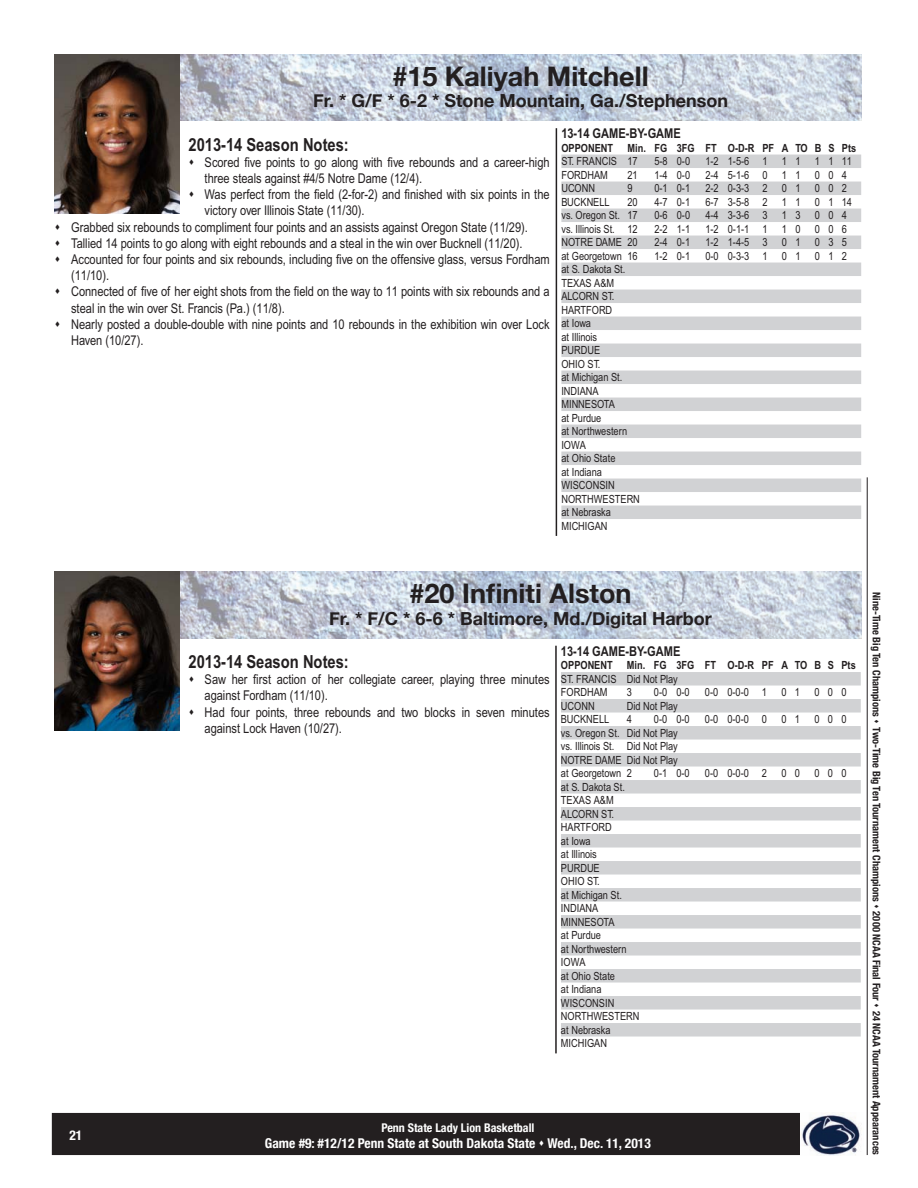
<style>
.page{position:relative;width:918px;height:1188px;background:#fff}
.page>*{position:absolute;margin:0;border:0;box-sizing:border-box;transform-origin:0 0}
.t1{font:700 27px "Helvetica Neue";color:#231f20}
.t2{font:700 18px "Helvetica Neue";color:#231f20}
.t3{font:700 18px "Arial Narrow";color:#231f20}
.t4{font:13.5px/16.2px "Arial Narrow";color:#231f20}
.t5{font:700 condensed 13.5px "Helvetica Neue";color:#fff}
.t6{font:700 13.5px "Arial Narrow";color:#231f20}
.t7{font:700 condensed 12px "Helvetica Neue";color:#fff}
.t8{font:11.25px/13.5px "Arial Narrow";color:#231f20}
.t9{font:700 11.25px "Arial Narrow";color:#231f20}
.t10{font:700 condensed 10.5px "Helvetica Neue";color:#231f20}
</style>
<div class="page">
<div style="left:53px;top:1114px;width:810px;height:40px;background:#231f20"></div>
<div style="left:52px;top:1113px;width:812px;height:42px;border:2px solid #231f20"></div>
<img style="left:800px;top:1113px;width:64px;height:42px">
<hr style="left:867px;top:477px;width:1px;height:678px;background:#231f20">
<img style="left:180px;top:54px;width:681px;height:67px">
<img style="left:55px;top:54px;width:125px;height:159px">
<img style="left:180px;top:572px;width:681px;height:66px">
<img style="left:55px;top:572px;width:125px;height:159px">
<div style="left:561px;top:155px;width:300px;height:13px;background:#d1d2d4"></div>
<div style="left:561px;top:182px;width:300px;height:13px;background:#d1d2d4"></div>
<div style="left:561px;top:209px;width:300px;height:13px;background:#d1d2d4"></div>
<div style="left:561px;top:236px;width:300px;height:13px;background:#d1d2d4"></div>
<div style="left:561px;top:263px;width:300px;height:13px;background:#d1d2d4"></div>
<div style="left:561px;top:290px;width:300px;height:13px;background:#d1d2d4"></div>
<div style="left:561px;top:317px;width:300px;height:13px;background:#d1d2d4"></div>
<div style="left:561px;top:344px;width:300px;height:13px;background:#d1d2d4"></div>
<div style="left:561px;top:371px;width:300px;height:13px;background:#d1d2d4"></div>
<div style="left:561px;top:398px;width:300px;height:13px;background:#d1d2d4"></div>
<div style="left:561px;top:425px;width:300px;height:13px;background:#d1d2d4"></div>
<div style="left:561px;top:452px;width:300px;height:13px;background:#d1d2d4"></div>
<div style="left:561px;top:479px;width:300px;height:13px;background:#d1d2d4"></div>
<div style="left:561px;top:506px;width:300px;height:13px;background:#d1d2d4"></div>
<hr style="left:556px;top:128px;width:1px;height:408px;background:#231f20">
<div style="left:561px;top:672px;width:300px;height:14px;background:#d1d2d4"></div>
<div style="left:561px;top:699px;width:300px;height:14px;background:#d1d2d4"></div>
<div style="left:561px;top:726px;width:300px;height:14px;background:#d1d2d4"></div>
<div style="left:561px;top:753px;width:300px;height:14px;background:#d1d2d4"></div>
<div style="left:561px;top:780px;width:300px;height:14px;background:#d1d2d4"></div>
<div style="left:561px;top:807px;width:300px;height:14px;background:#d1d2d4"></div>
<div style="left:561px;top:834px;width:300px;height:14px;background:#d1d2d4"></div>
<div style="left:561px;top:861px;width:300px;height:14px;background:#d1d2d4"></div>
<div style="left:561px;top:888px;width:300px;height:14px;background:#d1d2d4"></div>
<div style="left:561px;top:915px;width:300px;height:14px;background:#d1d2d4"></div>
<div style="left:561px;top:942px;width:300px;height:14px;background:#d1d2d4"></div>
<div style="left:561px;top:969px;width:300px;height:14px;background:#d1d2d4"></div>
<div style="left:561px;top:996px;width:300px;height:14px;background:#d1d2d4"></div>
<div style="left:561px;top:1023px;width:300px;height:14px;background:#d1d2d4"></div>
<hr style="left:555px;top:646px;width:2px;height:407px;background:#231f20">
<h1 class="t1" style="left:392px;top:55px;width:258px">#15 Kaliyah Mitchell</h1>
<h2 class="t2" style="left:313px;top:87px;width:417px">Fr. * G/F * 6-2 * Stone Mountain, Ga./Stephenson</h2>
<h2 class="t3" style="left:189px;top:133px;width:162px">2013-14 Season Notes:</h2>
<p class="t4" style="left:205px;top:154px;width:346px;text-indent:-16px">▲ Scored five points to go along with five rebounds and a career-high three steals against #4/5 Notre Dame (12/4).</p>
<p class="t4" style="left:205px;top:186px;width:347px;text-indent:-16px">▲ Was perfect from the field (2-for-2) and finished with six points in the victory over Illinois State (11/30).</p>
<p class="t4" style="left:55px;top:218px;width:475px">▲ Grabbed six rebounds to compliment four points and an assists against Oregon State (11/29).</p>
<p class="t4" style="left:55px;top:235px;width:470px">▲ Tallied 14 points to go along with eight rebounds and a steal in the win over Bucknell (11/20).</p>
<p class="t4" style="left:71px;top:251px;width:480px;text-indent:-16px">▲ Accounted for four points and six rebounds, including five on the offensive glass, versus Fordham (11/10).</p>
<p class="t4" style="left:71px;top:283px;width:480px;text-indent:-16px">▲ Connected of five of her eight shots from the field on the way to 11 points with six rebounds and a steal in the win over St. Francis (Pa.) (11/8).</p>
<p class="t4" style="left:71px;top:316px;width:480px;text-indent:-16px">▲ Nearly posted a double-double with nine points and 10 rebounds in the exhibition win over Lock<br>Haven (10/27).</p>
<p class="t6" style="left:561px;top:126px;width:121px">13-14 GAME-BY-GAME</p>
<p class="t9" style="left:561px;top:141px;width:53px">OPPONENT</p>
<p class="t9" style="left:627px;top:141px;width:230px">Min. FG 3FG FT O-D-R PF A TO B S Pts</p>
<p class="t8" style="left:561px;top:154px;width:78px">ST. FRANCIS 17</p>
<p class="t8" style="left:654px;top:154px;width:37px">5-8 0-0</p>
<p class="t8" style="left:705px;top:154px;width:64px">1-2 1-5-6 1</p>
<p class="t8" style="left:782px;top:154px;width:20px">1 1</p>
<p class="t8" style="left:815px;top:154px;width:39px">1 1 11</p>
<p class="t8" style="left:561px;top:168px;width:48px">FORDHAM</p>
<p class="t8" style="left:627px;top:168px;width:12px">21</p>
<p class="t8" style="left:654px;top:168px;width:37px">1-4 0-0</p>
<p class="t8" style="left:705px;top:168px;width:64px">2-4 5-1-6 0</p>
<p class="t8" style="left:782px;top:168px;width:20px">1 1</p>
<p class="t8" style="left:815px;top:168px;width:34px">0 0 4</p>
<p class="t8" style="left:561px;top:181px;width:35px">UCONN</p>
<p class="t8" style="left:627px;top:181px;width:7px">9</p>
<p class="t8" style="left:654px;top:181px;width:37px">0-1 0-1</p>
<p class="t8" style="left:705px;top:181px;width:64px">2-2 0-3-3 2</p>
<p class="t8" style="left:782px;top:181px;width:20px">0 1</p>
<p class="t8" style="left:815px;top:181px;width:34px">0 0 2</p>
<p class="t8" style="left:561px;top:195px;width:50px">BUCKNELL</p>
<p class="t8" style="left:627px;top:195px;width:12px">20</p>
<p class="t8" style="left:654px;top:195px;width:37px">4-7 0-1</p>
<p class="t8" style="left:705px;top:195px;width:64px">6-7 3-5-8 2</p>
<p class="t8" style="left:782px;top:195px;width:20px">1 1</p>
<p class="t8" style="left:815px;top:195px;width:39px">0 1 14</p>
<p class="t8" style="left:561px;top:208px;width:78px">vs. Oregon St. 17</p>
<p class="t8" style="left:654px;top:208px;width:37px">0-6 0-0</p>
<p class="t8" style="left:705px;top:208px;width:64px">4-4 3-3-6 3</p>
<p class="t8" style="left:782px;top:208px;width:20px">1 3</p>
<p class="t8" style="left:815px;top:208px;width:34px">0 0 4</p>
<p class="t8" style="left:561px;top:222px;width:78px">vs. Illinois St. 12</p>
<p class="t8" style="left:654px;top:222px;width:37px">2-2 1-1</p>
<p class="t8" style="left:705px;top:222px;width:64px">1-2 0-1-1 1</p>
<p class="t8" style="left:782px;top:222px;width:20px">1 0</p>
<p class="t8" style="left:815px;top:222px;width:34px">0 0 6</p>
<p class="t8" style="left:561px;top:235px;width:78px">NOTRE DAME 20</p>
<p class="t8" style="left:654px;top:235px;width:37px">2-4 0-1</p>
<p class="t8" style="left:705px;top:235px;width:64px">1-2 1-4-5 3</p>
<p class="t8" style="left:782px;top:235px;width:20px">0 1</p>
<p class="t8" style="left:815px;top:235px;width:34px">0 3 5</p>
<p class="t8" style="left:561px;top:249px;width:78px">at Georgetown 16</p>
<p class="t8" style="left:654px;top:249px;width:37px">1-2 0-1</p>
<p class="t8" style="left:705px;top:249px;width:64px">0-0 0-3-3 1</p>
<p class="t8" style="left:782px;top:249px;width:20px">0 1</p>
<p class="t8" style="left:815px;top:249px;width:34px">0 1 2</p>
<p class="t8" style="left:561px;top:262px;width:80px">at S. Dakota St.<br>TEXAS A&amp;M<br>ALCORN ST.<br>HARTFORD<br>at Iowa<br>at Illinois<br>PURDUE<br>OHIO ST.<br>at Michigan St.<br>INDIANA<br>MINNESOTA<br>at Purdue<br>at Northwestern<br>IOWA<br>at Ohio State<br>at Indiana<br>WISCONSIN<br>NORTHWESTERN at Nebraska<br>MICHIGAN</p>
<p class="t5" style="left:69px;top:1124px;width:14px">21</p>
<h1 class="t1" style="left:410px;top:572px;width:223px">#20 Infiniti Alston</h1>
<h2 class="t2" style="left:329px;top:604px;width:384px">Fr. * F/C * 6-6 * Baltimore, Md./Digital Harbor</h2>
<h2 class="t3" style="left:189px;top:651px;width:162px">2013-14 Season Notes:</h2>
<p class="t4" style="left:205px;top:671px;width:347px;text-indent:-16px">▲ Saw her first action of her collegiate career, playing three minutes against Fordham (11/10).</p>
<p class="t4" style="left:205px;top:704px;width:347px;text-indent:-16px">▲ Had four points, three rebounds and two blocks in seven minutes against Lock Haven (10/27).</p>
<p class="t6" style="left:561px;top:643px;width:121px">13-14 GAME-BY-GAME</p>
<p class="t9" style="left:561px;top:659px;width:53px">OPPONENT</p>
<p class="t9" style="left:627px;top:659px;width:230px">Min. FG 3FG FT O-D-R PF A TO B S Pts</p>
<p class="t8" style="left:561px;top:672px;width:118px">ST. FRANCIS Did Not Play<br>FORDHAM</p>
<p class="t8" style="left:627px;top:685px;width:7px">3</p>
<p class="t8" style="left:654px;top:685px;width:37px">0-0 0-0</p>
<p class="t8" style="left:705px;top:685px;width:64px">0-0 0-0-0 1</p>
<p class="t8" style="left:781px;top:685px;width:20px">0 1</p>
<p class="t8" style="left:814px;top:685px;width:34px">0 0 0</p>
<p class="t8" style="left:561px;top:699px;width:35px">UCONN</p>
<p class="t8" style="left:627px;top:699px;width:52px">Did Not Play</p>
<p class="t8" style="left:561px;top:712px;width:50px">BUCKNELL</p>
<p class="t8" style="left:627px;top:712px;width:7px">4</p>
<p class="t8" style="left:654px;top:712px;width:37px">0-0 0-0</p>
<p class="t8" style="left:705px;top:712px;width:64px">0-0 0-0-0 0</p>
<p class="t8" style="left:781px;top:712px;width:20px">0 1</p>
<p class="t8" style="left:814px;top:712px;width:34px">0 0 0</p>
<p class="t8" style="left:561px;top:726px;width:118px;text-align:justify">vs. Oregon St. Did Not Play vs. Illinois St. Did Not Play NOTRE DAME Did Not Play at Georgetown 2</p>
<p class="t8" style="left:654px;top:766px;width:37px">0-1 0-0</p>
<p class="t8" style="left:705px;top:766px;width:64px">0-0 0-0-0 2</p>
<p class="t8" style="left:781px;top:766px;width:20px">0 0</p>
<p class="t8" style="left:814px;top:766px;width:34px">0 0 0</p>
<p class="t8" style="left:561px;top:780px;width:80px">at S. Dakota St.<br>TEXAS A&amp;M<br>ALCORN ST.<br>HARTFORD<br>at Iowa<br>at Illinois<br>PURDUE<br>OHIO ST.<br>at Michigan St.<br>INDIANA<br>MINNESOTA<br>at Purdue<br>at Northwestern<br>IOWA<br>at Ohio State<br>at Indiana<br>WISCONSIN<br>NORTHWESTERN at Nebraska<br>MICHIGAN</p>
<p class="t7" style="left:381px;top:1117px;width:155px">Penn State Lady Lion Basketball</p>
<p class="t5" style="left:265px;top:1132px;width:387px">Game #9: #12/12 Penn State at South Dakota State ▲ Wed., Dec. 11, 2013</p>
<p class="t10" style="left:885px;top:592px;width:564px;rotate:90deg">Nine-Time Big Ten Champions ▲ Two-Time Big Ten Tournament Champions ▲ 2000 NCAA Final Four ▲ 24 NCAA Tournament Appearances</p>
</div>
